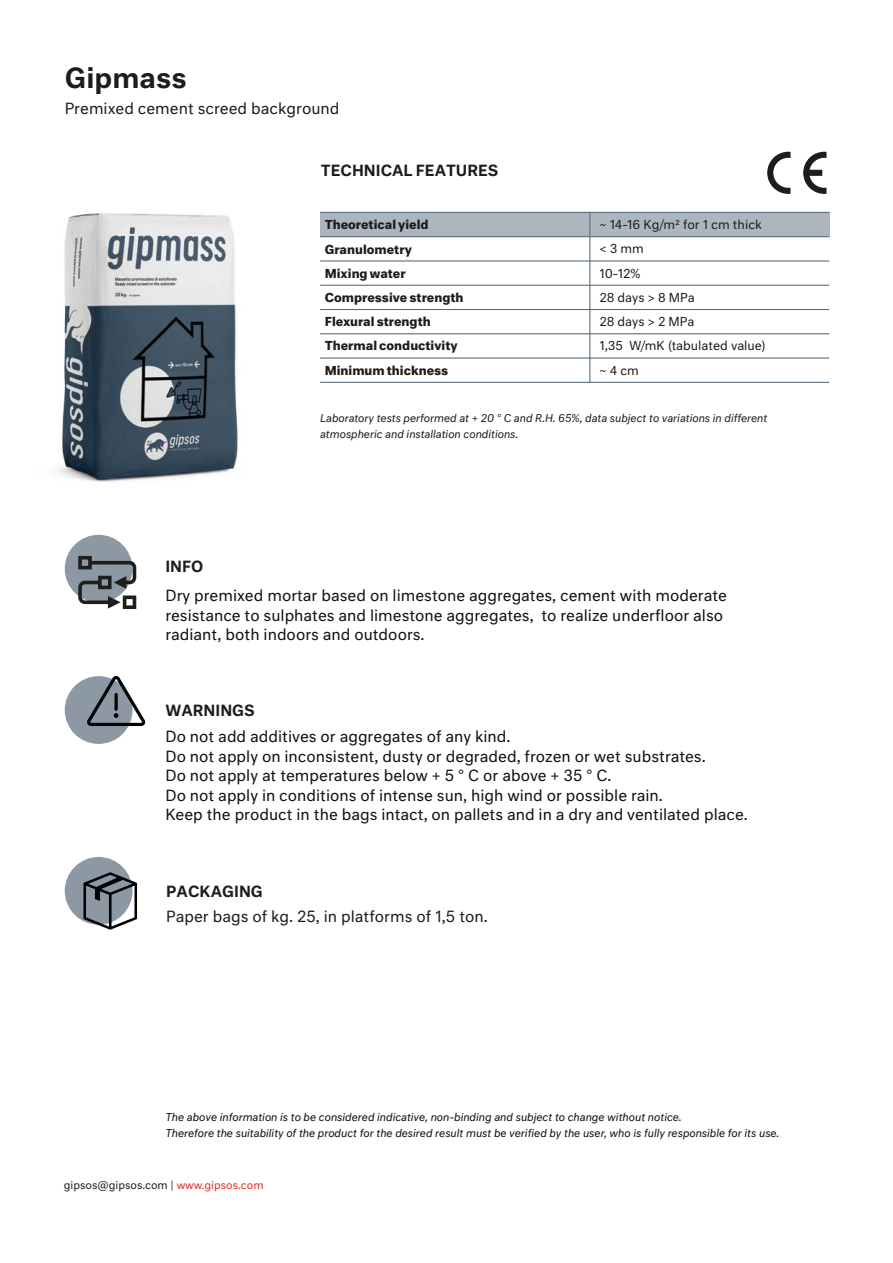
<style>
.page{position:relative;width:893px;height:1263px;background:#fff}
.page>*{position:absolute;margin:0;border:0;box-sizing:border-box;transform-origin:0 0}
.t1{font:500 27px "Neutral Std";color:#1d1d1b}
.t2{font:15px/19.5px "Neutral Std";color:#11110f}
.t3{font:500 15px "Neutral Std";color:#1d1d1b}
.t4{font:15px "Neutral Std";color:#1d1d1b}
.t5{font:15px "Neutral Std";color:#1d1e1c}
.t6{font:700 12px/24.3px "Neutral Std";color:#1d1d1b}
.t7{font:12px/24.3px "Neutral Std";color:#1d1d1b}
.t8{font:italic 10.5px/16.5px "Neutral Std";color:#11110f}
.t9{font:italic 10.5px/16.5px "Neutral Std";color:#1d1d1b}
.t10{font:10.5px "Neutral Std";color:#1d1d1b}
.s1{color:#e32c2b}
</style>
<div class="page">
<div style="left:320px;top:212px;width:509px;height:25px;background:#adb6bf"></div>
<div style="left:65px;top:535px;width:68px;height:67px;background:#8c99a5;border-radius:50%"></div>
<svg style="left:78px;top:556px;width:58px;height:53px"></svg>
<div style="left:65px;top:676px;width:68px;height:68px;background:#8c99a5;border-radius:50%"></div>
<div style="left:65px;top:857px;width:68px;height:68px;background:#8c99a5;border-radius:50%"></div>
<svg style="left:83px;top:872px;width:54px;height:58px"></svg>
<svg style="left:87px;top:676px;width:58px;height:50px"></svg>
<img style="left:58px;top:213px;width:180px;height:269px">
<hr style="left:589px;top:212px;width:1px;height:170px;background:#5b6e7f">
<hr style="left:320px;top:236px;width:509px;height:1px;background:#5b6e7f">
<hr style="left:320px;top:260px;width:509px;height:1px;background:#5b6e7f">
<hr style="left:320px;top:285px;width:509px;height:1px;background:#5b6e7f">
<hr style="left:320px;top:309px;width:509px;height:1px;background:#5b6e7f">
<hr style="left:320px;top:333px;width:509px;height:1px;background:#5b6e7f">
<hr style="left:320px;top:357px;width:509px;height:2px;background:#5b6e7f">
<hr style="left:320px;top:382px;width:509px;height:1px;background:#5b6e7f">
<hr style="left:320px;top:212px;width:509px;height:1px;background:#5b6e7f">
<svg style="left:767px;top:152px;width:23px;height:42px"></svg>
<svg style="left:803px;top:152px;width:23px;height:42px"></svg>
<h1 class="t1" style="left:65px;top:60px;width:124px">Gipmass</h1>
<p class="t5" style="left:65px;top:99px;width:276px">Premixed cement screed background</p>
<p class="t3" style="left:321px;top:161px;width:179px">TECHNICAL FEATURES</p>
<p class="t6" style="left:325px;top:213px;width:105px">Theoretical yield</p>
<p class="t7" style="left:599px;top:213px;width:164px">~ 14-16 Kg/m2 for 1 cm thick</p>
<p class="t6" style="left:325px;top:237px;width:89px">Granulometry</p>
<p class="t7" style="left:599px;top:237px;width:46px">&lt; 3 mm<br>10-12%</p>
<p class="t7" style="left:599px;top:309px;width:97px">28 days &gt; 2 MPa</p>
<p class="t6" style="left:325px;top:261px;width:83px">Mixing water</p>
<p class="t6" style="left:325px;top:309px;width:135px">Flexural strength<br>Thermal conductivity<br>Minimum thickness</p>
<p class="t6" style="left:325px;top:285px;width:140px">Compressive strength</p>
<p class="t7" style="left:599px;top:285px;width:97px">28 days &gt; 8 MPa</p>
<p class="t7" style="left:599px;top:333px;width:168px">1,35 W/mK (tabulated value) ~ 4 cm</p>
<p class="t3" style="left:165px;top:556px;width:40px">INFO</p>
<p class="t9" style="left:320px;top:409px;width:449px">Laboratory tests performed at + 20 ° C and R.H. 65%, data subject to variations in different atmospheric and installation conditions.</p>
<p class="t2" style="left:165px;top:585px;width:563px">Dry premixed mortar based on limestone aggregates, cement with moderate resistance to sulphates and limestone aggregates, to realize underfloor also radiant, both indoors and outdoors.</p>
<p class="t3" style="left:165px;top:700px;width:91px">WARNINGS</p>
<p class="t2" style="left:165px;top:726px;width:584px">Do not add additives or aggregates of any kind.<br>Do not apply on inconsistent, dusty or degraded, frozen or wet substrates.<br>Do not apply at temperatures below + 5 ° C or above + 35 ° C.<br>Do not apply in conditions of intense sun, high wind or possible rain.<br>Keep the product in the bags intact, on pallets and in a dry and ventilated place.</p>
<p class="t3" style="left:166px;top:882px;width:98px">PACKAGING</p>
<p class="t4" style="left:166px;top:907px;width:323px">Paper bags of kg. 25, in platforms of 1,5 ton.</p>
<p class="t8" style="left:165px;top:1108px;width:615px">The above information is to be considered indicative, non-binding and subject to change without notice.<br>Therefore the suitability of the product for the desired result must be verified by the user, who is fully responsible for its use.</p>
<p class="t10" style="left:64px;top:1178px;width:201px">gipsos@gipsos.com | <span class="s1">www.gipsos.com</span></p>
</div>
